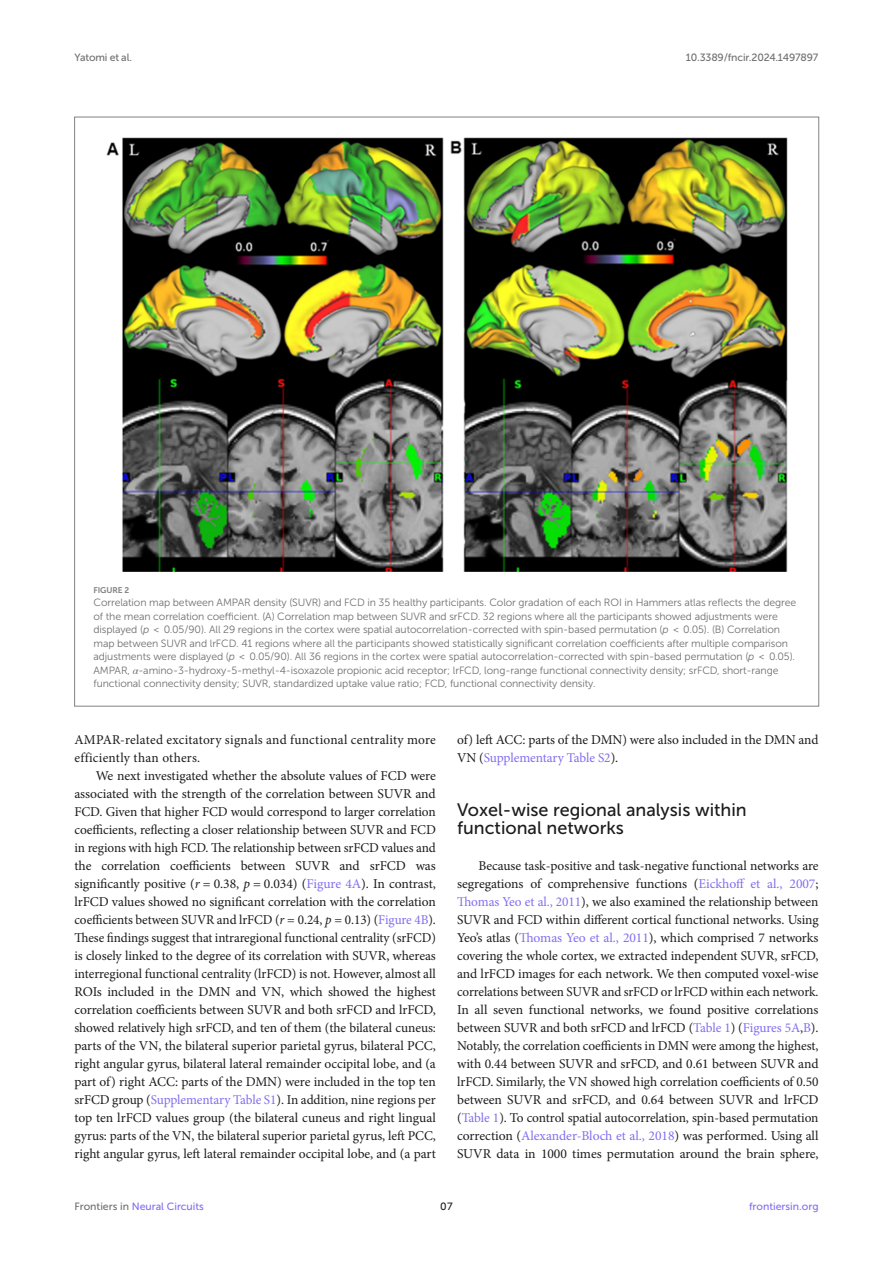
<style>
.page{position:relative;width:893px;height:1263px;background:#fff}
.page>*{position:absolute;margin:0;border:0;box-sizing:border-box;transform-origin:0 0}
.HEAD_2{font:18px/18px "Museo Sans 500";color:#1b1c1b}
.TEXT{font:13.5px/18px "Minion Pro";letter-spacing:-.005em;color:#1b1c1b;text-align:justify}
.TEXT_FLUSH{font:13.5px/18px "Minion Pro";letter-spacing:.01em;color:#1b1c1b}
.FIG_LEG{font:10.5px/13.5px "Museo Sans 300";letter-spacing:-.01em;color:#706f70}
.t1{font:10.5px "Museo Sans 500";color:#856df0}
.t2{font:10.5px "Museo Sans 500";letter-spacing:-.015em;color:#706f70}
.t3{font:10.5px "Museo Sans 500";color:#1b1c1b}
.FIG_HD{font:8.25px "Museo Sans 700";letter-spacing:-.01em;color:#7e7f7f}
.s1{font-style:italic}
.s2{font-family:"STIX General";font-style:italic}
.s3{color:#856df0}
.s4{color:#706f70}
</style>
<div class="page">
<img style="left:106px;top:137px;width:682px;height:435px">
<p class="t2" style="left:74px;top:51px;width:59px">Yatomi et al.</p>
<p class="t2" style="left:686px;top:51px;width:134px">10.3389/fncir.2024.1497897</p>
<p class="FIG_HD" style="left:94px;top:585px;width:37px">FIGURE 2</p>
<p class="FIG_LEG" style="left:94px;top:596px;width:704px">Correlation map between AMPAR density (SUVR) and FCD in 35 healthy participants. Color gradation of each ROI in Hammers atlas reflects the degree of the mean correlation coefficient. (A) Correlation map between SUVR and srFCD. 32 regions where all the participants showed adjustments were displayed (<span class="s1">p</span> &lt; 0.05/90). All 29 regions in the cortex were spatial autocorrelation-corrected with spin-based permutation (<span class="s1">p</span> &lt; 0.05). (B) Correlation map between SUVR and lrFCD. 41 regions where all the participants showed statistically significant correlation coefficients after multiple comparison adjustments were displayed (<span class="s1">p</span> &lt; 0.05/90). All 36 regions in the cortex were spatial autocorrelation-corrected with spin-based permutation (<span class="s1">p</span> &lt; 0.05).<br>AMPAR, <span class="s2">α</span>-amino-3-hydroxy-5-methyl-4-isoxazole propionic acid receptor; lrFCD, long-range functional connectivity density; srFCD, short-range functional connectivity density; SUVR, standardized uptake value ratio; FCD, functional connectivity density.</p>
<p class="TEXT_FLUSH" style="left:74px;top:731px;width:363px">AMPAR-related excitatory signals and functional centrality more efficiently than others.</p>
<p class="TEXT" style="left:74px;top:767px;width:363px;text-indent:21px">We next investigated whether the absolute values of FCD were associated with the strength of the correlation between SUVR and FCD. Given that higher FCD would correspond to larger correlation coefficients, reflecting a closer relationship between SUVR and FCD in regions with high FCD. The relationship between srFCD values and the correlation coefficients between SUVR and srFCD was significantly positive (<span class="s1">r</span> = 0.38, <span class="s1">p</span> = 0.034) (<span class="s3">Figure 4A</span>). In contrast, lrFCD values showed no significant correlation with the correlation coefficients between SUVR and lrFCD (<span class="s1">r</span> = 0.24, <span class="s1">p</span> = 0.13) (<span class="s3">Figure 4B</span>).<br>These findings suggest that intraregional functional centrality (srFCD) is closely linked to the degree of its correlation with SUVR, whereas interregional functional centrality (lrFCD) is not. However, almost all ROIs included in the DMN and VN, which showed the highest correlation coefficients between SUVR and both srFCD and lrFCD, showed relatively high srFCD, and ten of them (the bilateral cuneus: parts of the VN, the bilateral superior parietal gyrus, bilateral PCC, right angular gyrus, bilateral lateral remainder occipital lobe, and (a part of) right ACC: parts of the DMN) were included in the top ten srFCD group (<span class="s3">Supplementary Table S1</span>). In addition, nine regions per top ten lrFCD values group (the bilateral cuneus and right lingual gyrus: parts of the VN, the bilateral superior parietal gyrus, left PCC, right angular gyrus, left lateral remainder occipital lobe, and (a part</p>
<p class="TEXT" style="left:457px;top:731px;width:363px">of) left ACC: parts of the DMN) were also included in the DMN and<br>VN (<span class="s3">Supplementary Table S2</span>).</p>
<p class="HEAD_2" style="left:457px;top:801px;width:291px">Voxel-wise regional analysis within functional networks</p>
<p class="TEXT_FLUSH" style="left:457px;top:857px;width:363px;text-align:justify;text-indent:21px">Because task-positive and task-negative functional networks are segregations of comprehensive functions (<span class="s3">Eickhoff et al., 2007</span>; <span class="s3">Thomas Yeo et al., 2011</span>), we also examined the relationship between SUVR and FCD within different cortical functional networks. Using Yeo’s atlas (<span class="s3">Thomas Yeo et al., 2011</span>), which comprised 7 networks covering the whole cortex, we extracted independent SUVR, srFCD, and lrFCD images for each network. We then computed voxel-wise correlations between SUVR and srFCD or lrFCD within each network.<br>In all seven functional networks, we found positive correlations between SUVR and both srFCD and lrFCD (<span class="s3">Table 1</span>) (<span class="s3">Figures 5A</span>,<span class="s3">B</span>).<br>Notably, the correlation coefficients in DMN were among the highest, with 0.44 between SUVR and srFCD, and 0.61 between SUVR and lrFCD. Similarly, the VN showed high correlation coefficients of 0.50 between SUVR and srFCD, and 0.64 between SUVR and lrFCD (<span class="s3">Table 1</span>). To control spatial autocorrelation, spin-based permutation correction (<span class="s3">Alexander-Bloch et al., 2018</span>) was performed. Using all SUVR data in 1000 times permutation around the brain sphere,</p>
<p class="t1" style="left:74px;top:1200px;width:131px"><span class="s4">Frontiers in</span> Neural Circuits</p>
<p class="t3" style="left:440px;top:1200px;width:14px">07</p>
<p class="t1" style="left:749px;top:1200px;width:71px">frontiersin.org</p>
</div>
